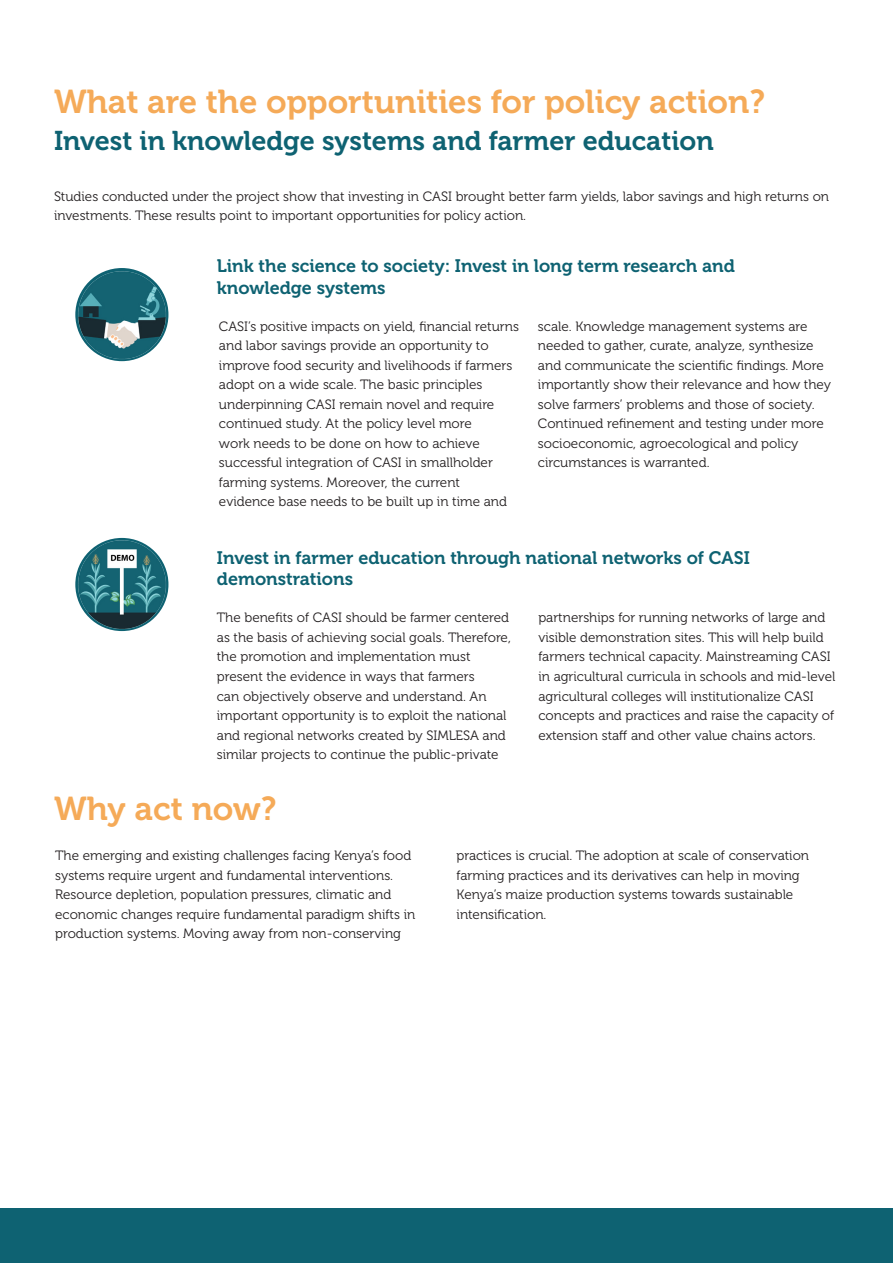
<style>
.page{position:relative;width:893px;height:1263px;background:#fff}
.page>*{position:absolute;margin:0;border:0;box-sizing:border-box;transform-origin:0 0}
.t1{font:33px "Museo 700";color:#f5aa58}
.t2{font:27px "Museo 700";color:#0e6272}
.t3{font:18px/21.6px "Museo 700";color:#0e6272}
.t4{font:13.5px/19.5px "Museo 300";color:#231f20}
</style>
<div class="page">
<div style="left:0;top:1209px;width:893px;height:54px;background:#0e6272"></div>
<img style="left:75px;top:268px;width:93px;height:93px;border-radius:47px">
<img style="left:75px;top:538px;width:93px;height:93px;border-radius:47px">
<p class="t1" style="left:54px;top:83px;width:713px">What are the opportunities for policy action?</p>
<p class="t2" style="left:54px;top:125px;width:661px">Invest in knowledge systems and farmer education</p>
<p class="t4" style="left:54px;top:187px;width:777px">Studies conducted under the project show that investing in CASI brought better farm yields, labor savings and high returns on investments. These results point to important opportunities for policy action.</p>
<p class="t3" style="left:217px;top:256px;width:519px">Link the science to society: Invest in long term research and knowledge systems</p>
<p class="t4" style="left:219px;top:317px;width:301px">CASI’s positive impacts on yield, financial returns and labor savings provide an opportunity to improve food security and livelihoods if farmers adopt on a wide scale. The basic principles underpinning CASI remain novel and require continued study. At the policy level more<br>work needs to be done on how to achieve successful integration of CASI in smallholder farming systems. Moreover, the current evidence base needs to be built up in time and</p>
<p class="t4" style="left:538px;top:317px;width:295px">scale. Knowledge management systems are needed to gather, curate, analyze, synthesize and communicate the scientific findings. More importantly show their relevance and how they solve farmers’ problems and those of society.<br>Continued refinement and testing under more socioeconomic, agroecological and policy circumstances is warranted.</p>
<p class="t3" style="left:217px;top:547px;width:534px">Invest in farmer education through national networks of CASI demonstrations</p>
<p class="t4" style="left:217px;top:608px;width:296px">The benefits of CASI should be farmer centered as the basis of achieving social goals. Therefore, the promotion and implementation must present the evidence in ways that farmers<br>can objectively observe and understand. An important opportunity is to exploit the national and regional networks created by SIMLESA and similar projects to continue the public-private</p>
<p class="t4" style="left:538px;top:608px;width:298px">partnerships for running networks of large and visible demonstration sites. This will help build farmers technical capacity. Mainstreaming CASI in agricultural curricula in schools and mid-level agricultural colleges will institutionalize CASI concepts and practices and raise the capacity of extension staff and other value chains actors.</p>
<p class="t1" style="left:54px;top:791px;width:224px">Why act now?</p>
<p class="t4" style="left:55px;top:846px;width:362px">The emerging and existing challenges facing Kenya’s food systems require urgent and fundamental interventions.<br>Resource depletion, population pressures, climatic and economic changes require fundamental paradigm shifts in production systems. Moving away from non-conserving</p>
<p class="t4" style="left:457px;top:846px;width:354px">practices is crucial. The adoption at scale of conservation farming practices and its derivatives can help in moving Kenya’s maize production systems towards sustainable intensification.</p>
</div>
